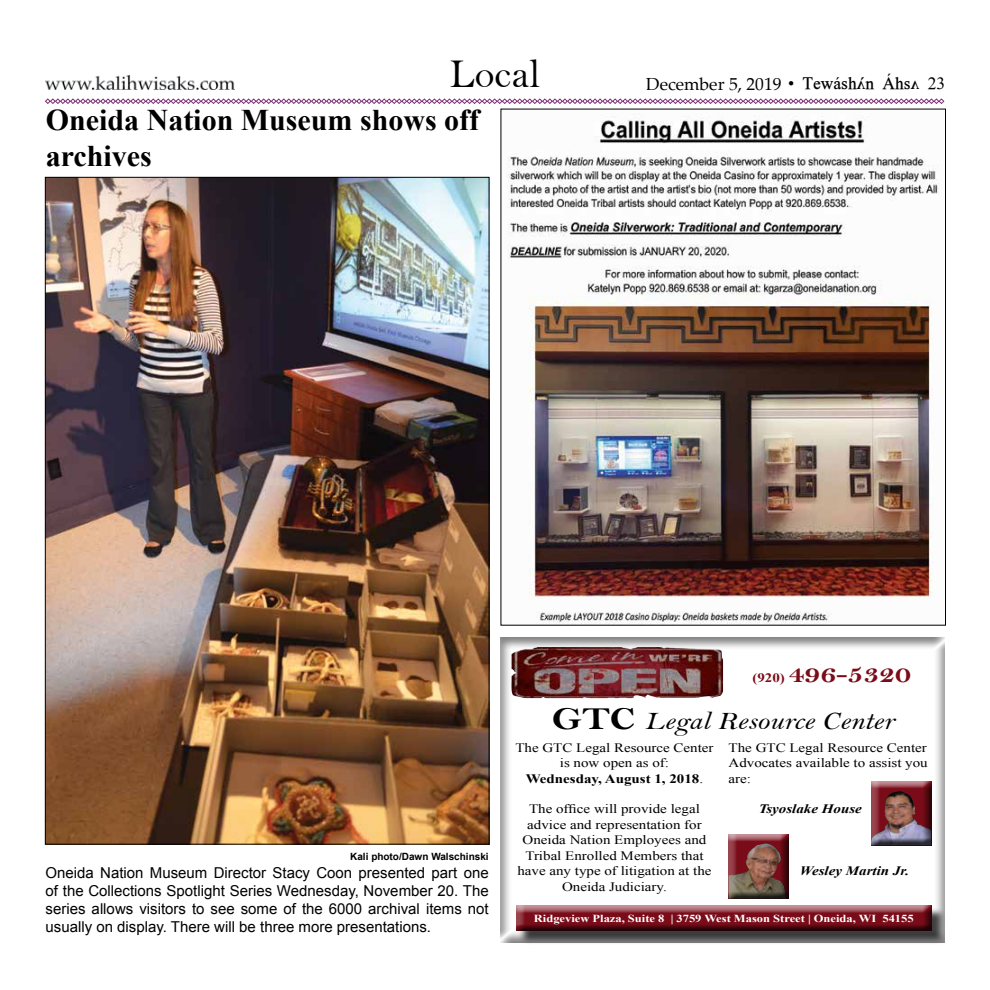
<style>
.page{position:relative;width:990px;height:990px;background:#fff}
.page>*{position:absolute;margin:0;border:0;box-sizing:border-box;transform-origin:0 0}
.t1{font:41.25px "Bell";color:#000}
.t2{font:700 30px/36px "Times New Roman";color:#000}
.t3{font:25.75px "Bell MT Italic";color:#000;scale:1.17 1}
.t4{font:25.75px "Bell MT Bold";color:#7a0c19;scale:1.17 1}
.t5{font:17.5px "Oneida";color:#000}
.t6{font:15px/18px "Arial";color:#000;text-align:justify}
.t7{font:12.88px/15.5px "Times New Roman";color:#000;text-align:center;scale:1.17 1}
.t8{font:italic 700 12.88px "Times New Roman";color:#000;scale:1.17 1}
.t9{font:700 10.75px "Times New Roman";color:#fff;scale:1.17 1}
.t10{font:700 10px "Arial";color:#000}
.s1{font-family:"Palatino"}
.s2{font-family:"Times New Roman";font-weight:700;font-size:12.88px}
.s3{font-family:"Bell MT Bold";font-size:32.12px}
.s4{font-weight:700}
</style>
<div class="page">
<svg style="left:45px;top:98px;width:899px;height:6px"></svg>
<img style="left:45px;top:76px;width:189px;height:14px">
<img style="left:507px;top:114px;width:432px;height:509px">
<div style="left:501px;top:636px;width:444px;height:308px;background:#000;opacity:.5"></div>
<img style="left:512px;top:647px;width:211px;height:51px">
<div style="left:518px;top:907px;width:427px;height:38px;background:#000;opacity:.75"></div>
<div style="left:515px;top:905px;width:424px;height:28px;background:#000;opacity:.75"></div>
<div style="left:727px;top:834px;width:62px;height:65px;background:#000;opacity:.75"></div>
<div style="left:869px;top:781px;width:63px;height:65px;background:#000;opacity:.75"></div>
<img style="left:47px;top:179px;width:440px;height:663px">
<h1 class="t1" style="left:450px;top:49px;width:92px">Local</h1>
<h2 class="t2" style="left:46px;top:101px;width:435px">Oneida Nation Museum shows off archives</h2>
<h3 class="t5" style="left:646px;top:74px;width:301px"><span class="s1">December 5, 2019</span> • Tew@sh^n Áhs&lt; 23</h3>
<h3 class="t4" style="left:752px;top:659px;width:137px"><span class="s2">(920)</span> 496-5320</h3>
<h3 class="t3" style="left:552px;top:706px;width:294px"><span class="s3">GTC</span> Legal Resource Center</h3>
<p class="t10" style="left:350px;top:850px;width:140px">Kali photo/Dawn Walschinski</p>
<p class="t6" style="left:46px;top:864px;width:445px">Oneida Nation Museum Director Stacy Coon presented part one of the Collections Spotlight Series Wednesday, November 20. The series allows visitors to see some of the 6000 archival items not usually on display. There will be three more presentations.</p>
<p class="t7" style="left:515px;top:739px;width:171px">The GTC Legal Resource Center is now open as of:<br><span class="s4">Wednesday, August 1, 2018</span>.</p>
<p class="t7" style="left:517px;top:801px;width:167px">The office will provide legal advice and representation for<br>Oneida Nation Employees and<br>Tribal Enrolled Members that have any type of litigation at the<br>Oneida Judiciary.</p>
<p class="t7" style="left:729px;top:739px;width:172px;text-align:justify">The GTC Legal Resource Center Advocates available to assist you are:</p>
<p class="t8" style="left:759px;top:800px;width:90px">Tsyoslake House</p>
<p class="t8" style="left:800px;top:862px;width:95px">Wesley Martin Jr.</p>
<p class="t9" style="left:534px;top:911px;width:326px">Ridgeview Plaza, Suite 8 | 3759 West Mason Street | Oneida, WI 54155</p>
</div>
